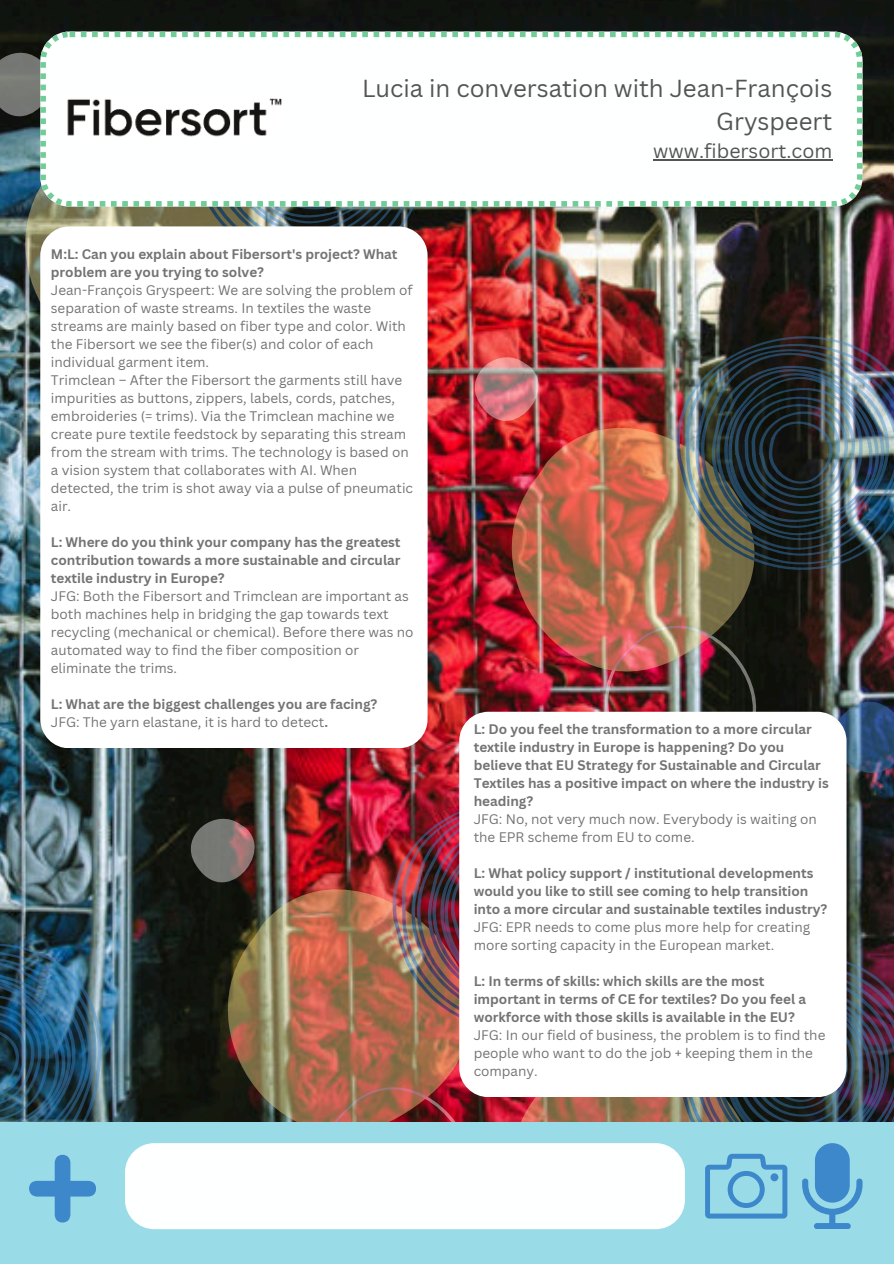
<style>
.page{position:relative;width:894px;height:1264px;background:#fff}
.page>*{position:absolute;margin:0;border:0;box-sizing:border-box;transform-origin:0 0}
.t1{font:24px/32.7px "Canva Sans";color:#545454;text-align:right}
.t2{font:19.5px "Canva Sans";color:#545454}
.t3{font:13.5px/18px "Canva Sans";color:#737373}
.t4{font:700 13.5px/18px "Canva Sans";color:#737373}
.s1{font-weight:700}
</style>
<div class="page">
<img style="left:0;top:0;width:893px;height:1122px">
<img style="left:190px;top:808px;width:131px;height:314px">
<svg style="left:190px;top:805px;width:86px;height:107px;background:#4e4a45"></svg>
<img style="left:0;top:146px;width:189px;height:271px">
<img style="left:208px;top:207px;width:214px;height:31px">
<svg style="left:0;top:39px;width:40px;height:107px;background:#535a59"></svg>
<div style="left:0;top:1122px;width:893px;height:141px;background:#9adbe8"></div>
<img style="left:474px;top:347px;width:394px;height:367px">
<img style="left:799px;top:685px;width:94px;height:92px">
<img style="left:675px;top:336px;width:218px;height:234px">
<img style="left:685px;top:337px;width:208px;height:231px">
<img style="left:695px;top:341px;width:198px;height:216px">
<img style="left:474px;top:344px;width:85px;height:106px">
<img style="left:604px;top:624px;width:152px;height:87px">
<div style="left:125px;top:1143px;width:559px;height:86px;background:#feffff;border-radius:29px"></div>
<img style="left:0;top:943px;width:101px;height:279px">
<img style="left:321px;top:802px;width:572px;height:428px">
<div style="left:40px;top:226px;width:387px;height:522px;background:#fff;border-radius:29px"></div>
<svg style="left:40px;top:32px;width:821px;height:175px"></svg>
<img style="left:62px;top:97px;width:221px;height:44px">
<div style="left:459px;top:711px;width:387px;height:386px;background:#fff;border-radius:29px"></div>
<hr style="left:653px;top:159px;width:179px;height:1px;background:#545454">
<p class="t1" style="left:362px;top:72px;width:471px">Lucia in conversation with Jean-François<br>Gryspeert</p>
<p class="t2" style="left:653px;top:137px;width:181px">www.fibersort.com</p>
<p class="t4" style="left:51px;top:245px;width:348px">M:L: Can you explain about Fibersort's project? What problem are you trying to solve?</p>
<p class="t3" style="left:51px;top:281px;width:363px">Jean-François Gryspeert: We are solving the problem of separation of waste streams. In textiles the waste streams are mainly based on fiber type and color. With the Fibersort we see the fiber(s) and color of each individual garment item.</p>
<h1 class="t3" style="left:51px;top:371px;width:363px">Trimclean – After the Fibersort the garments still have impurities as buttons, zippers, labels, cords, patches, embroideries (= trims). Via the Trimclean machine we create pure textile feedstock by separating this stream from the stream with trims. The technology is based on a vision system that collaborates with AI. When detected, the trim is shot away via a pulse of pneumatic air.</h1>
<p class="t4" style="left:51px;top:533px;width:351px;text-align:justify">L: Where do you think your company has the greatest contribution towards a more sustainable and circular textile industry in Europe?</p>
<p class="t3" style="left:51px;top:587px;width:364px">JFG: Both the Fibersort and Trimclean are important as both machines help in bridging the gap towards text recycling (mechanical or chemical). Before there was no automated way to find the fiber composition or eliminate the trims.</p>
<p class="t4" style="left:51px;top:695px;width:328px">L: What are the biggest challenges you are facing?</p>
<p class="t3" style="left:51px;top:713px;width:279px">JFG: The yarn elastane, it is hard to detect<span class="s1">.</span></p>
<p class="t4" style="left:473px;top:719px;width:356px">L: Do you feel the transformation to a more circular textile industry in Europe is happening? Do you believe that EU Strategy for Sustainable and Circular Textiles has a positive impact on where the industry is heading?</p>
<p class="t3" style="left:473px;top:809px;width:344px">JFG: No, not very much now. Everybody is waiting on the EPR scheme from EU to come.</p>
<p class="t4" style="left:473px;top:863px;width:355px">L: What policy support / institutional developments would you like to still see coming to help transition into a more circular and sustainable textiles industry?</p>
<p class="t3" style="left:473px;top:917px;width:338px">JFG: EPR needs to come plus more help for creating more sorting capacity in the European market.</p>
<p class="t4" style="left:473px;top:971px;width:334px">L: In terms of skills: which skills are the most important in terms of CE for textiles? Do you feel a workforce with those skills is available in the EU?</p>
<p class="t3" style="left:473px;top:1025px;width:353px">JFG: In our field of business, the problem is to find the people who want to do the job + keeping them in the company.</p>
</div>
